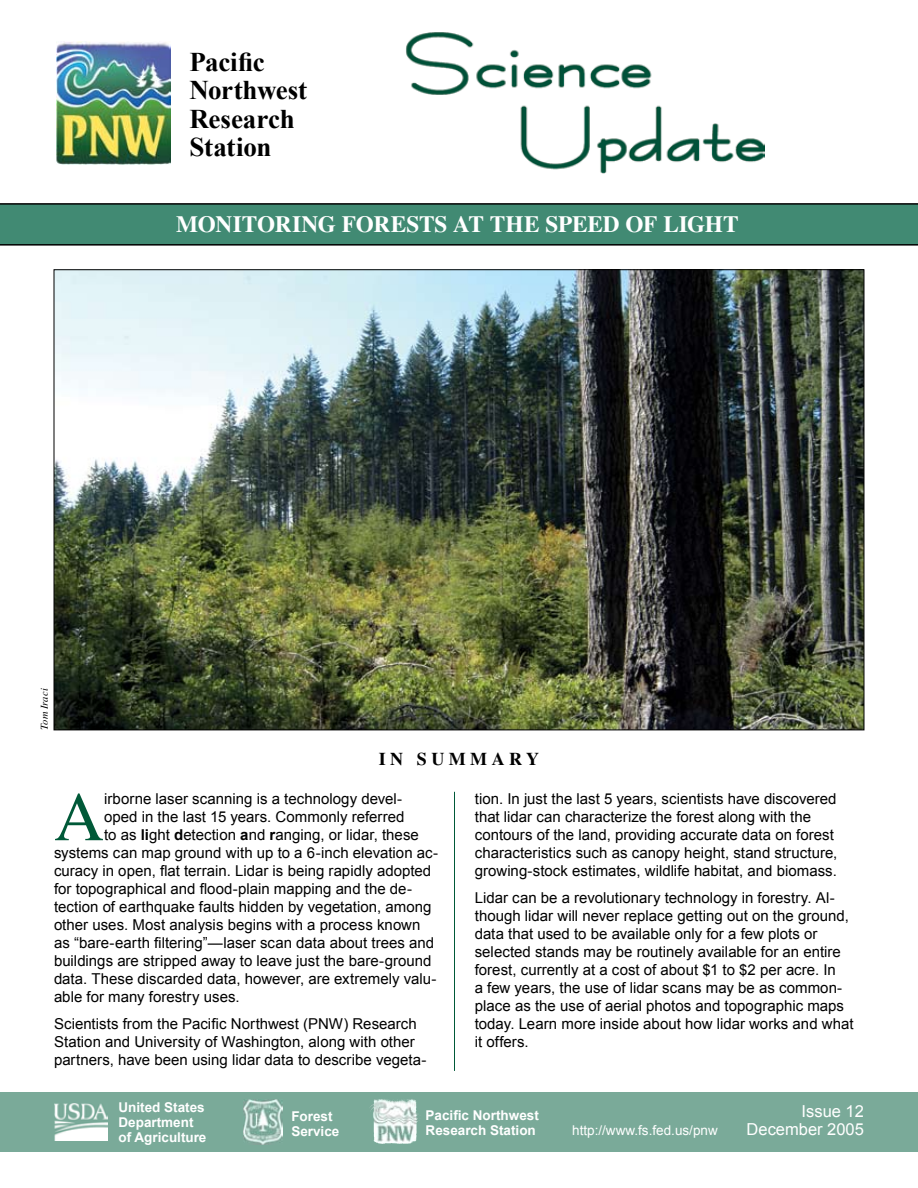
<style>
.page{position:relative;width:918px;height:1188px;background:#fff}
.page>*{position:absolute;margin:0;border:0;box-sizing:border-box;transform-origin:0 0}
.t1{font:69.45px "Times LT Std";color:#005938}
.t2{font:700 27px/28.5px "Times New Roman";letter-spacing:-.005em;color:#000}
.t3{font:700 23.25px "Times LT Std";letter-spacing:-.005em;color:#fff}
.t4{font:700 18px "Times LT Std";color:#000}
.t5{font:16.5px/18px "Arial";color:#fff;text-align:right}
.t6{font:15px/18px "Arial";color:#000}
.t7{font:700 13.5px/15px "Arial";color:#fff}
.t8{font:13.5px "Arial";color:#fff}
.t9{font:italic 10.5px "Times LT Std";color:#000}
.s1{font-weight:700}
</style>
<div class="page">
<img style="left:406px;top:32px;width:358px;height:142px">
<div style="left:0;top:1092px;width:918px;height:60px;background:#7aaa99"></div>
<svg style="left:0;top:203px;width:918px;height:43px;background:#3e816c"></svg>
<img style="left:54px;top:1103px;width:54px;height:37px">
<img style="left:381px;top:1099px;width:29px;height:3px">
<img style="left:56px;top:42px;width:115px;height:123px">
<img style="left:243px;top:1099px;width:40px;height:45px">
<img style="left:56px;top:271px;width:806px;height:457px">
<hr style="left:454px;top:792px;width:1px;height:279px;background:#005938">
<h2 class="t2" style="left:189px;top:47px;width:119px">Pacific<br>Northwest<br>Research<br>Station</h2>
<h3 class="t3" style="left:176px;top:211px;width:564px">MONITORING FORESTS AT THE SPEED OF LIGHT</h3>
<p class="t9" style="left:38px;top:730px;width:43px;rotate:-90deg">Tom Iraci</p>
<p class="t4" style="left:379px;top:748px;width:13px">IN</p>
<p class="t4" style="left:417px;top:748px;width:124px">SUMMAR Y</p>
<h1 class="t1" style="left:54px;top:778px;width:52px">A</h1>
<p class="t6" style="left:104px;top:790px;width:300px">irborne laser scanning is a technology devel-</p>
<p class="t6" style="left:104px;top:808px;width:302px">oped in the last 15 years. Commonly referred</p>
<p class="t6" style="left:104px;top:826px;width:316px">to as <span class="s1">li</span>ght <span class="s1">d</span>etection <span class="s1">a</span>nd <span class="s1">r</span>anging, or lidar, these</p>
<p class="t6" style="left:54px;top:844px;width:386px">systems can map ground with up to a 6-inch elevation ac-</p>
<p class="t6" style="left:54px;top:862px;width:379px">curacy in open, flat terrain. Lidar is being rapidly adopted</p>
<p class="t6" style="left:54px;top:880px;width:360px">for topographical and flood-plain mapping and the de-</p>
<p class="t6" style="left:54px;top:898px;width:379px">tection of earthquake faults hidden by vegetation, among</p>
<p class="t6" style="left:54px;top:916px;width:368px">other uses. Most analysis begins with a process known</p>
<p class="t6" style="left:54px;top:934px;width:382px">as “bare-earth filtering”—laser scan data about trees and</p>
<p class="t6" style="left:54px;top:952px;width:379px">buildings are stripped away to leave just the bare-ground</p>
<p class="t6" style="left:54px;top:970px;width:384px">data. These discarded data, however, are extremely valu-</p>
<p class="t6" style="left:54px;top:988px;width:187px">able for many forestry uses.</p>
<p class="t6" style="left:54px;top:1015px;width:374px">Scientists from the Pacific Northwest (PNW) Research<br>Station and University of Washington, along with other partners, have been using lidar data to describe vegeta-</p>
<p class="t6" style="left:475px;top:790px;width:364px">tion. In just the last 5 years, scientists have discovered that lidar can characterize the forest along with the contours of the land, providing accurate data on forest characteristics such as canopy height, stand structure, growing-stock estimates, wildlife habitat, and biomass.</p>
<p class="t6" style="left:475px;top:889px;width:380px">Lidar can be a revolutionary technology in forestry. Al&shy;though lidar will never replace getting out on the ground, data that used to be available only for a few plots or selected stands may be routinely available for an entire forest, currently at a cost of about $1 to $2 per acre. In<br>a few years, the use of lidar scans may be as common&shy;place as the use of aerial photos and topographic maps today. Learn more inside about how lidar works and what it offers.</p>
<p class="t7" style="left:118px;top:1100px;width:90px">United States<br>Department of Agriculture</p>
<p class="t7" style="left:426px;top:1108px;width:115px">Pacific Northwest<br>Research Station</p>
<p class="t7" style="left:291px;top:1109px;width:50px">Forest<br>Service</p>
<p class="t8" style="left:572px;top:1122px;width:147px">http://www.fs.fed.us/pnw</p>
<p class="t5" style="left:747px;top:1103px;width:119px">Issue 12<br>December 2005</p>
</div>
